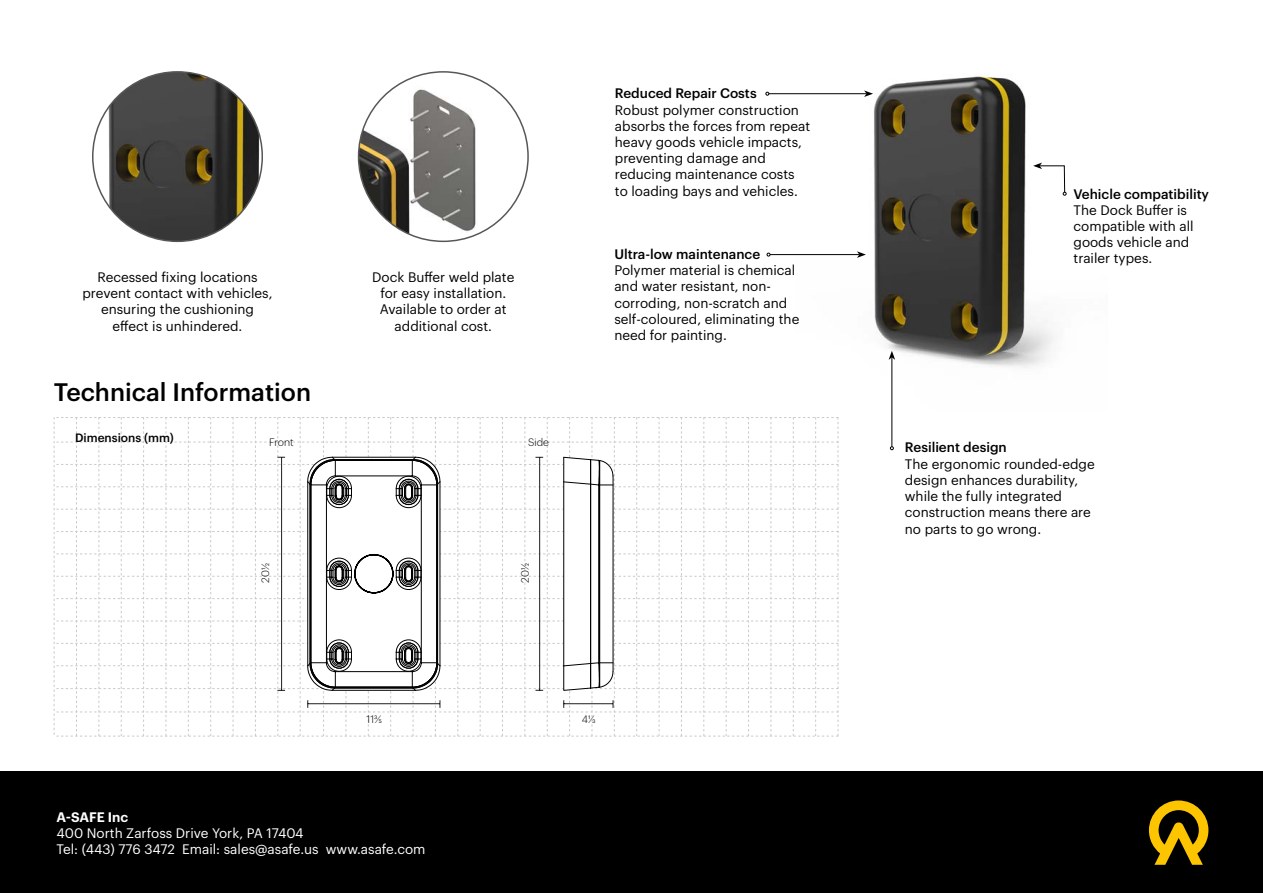
<style>
.page{position:relative;width:1263px;height:893px;background:#fff}
.page>*{position:absolute;margin:0;border:0;box-sizing:border-box;transform-origin:0 0}
.t1{font:500 24.75px "Graphik";color:#000}
.t2{font:13.5px/16.2px "Graphik";color:#000}
.t3{font:13.5px/16.2px "Graphik";color:#fff}
.t4{font:500 13.5px "Graphik";color:#000}
.t5{font:600 13.5px "Graphik";color:#fff}
.t6{font:500 11.85px "Graphik";color:#000}
.t7{font:300 10.5px "Graphik";letter-spacing:-.005em;color:#000}
</style>
<div class="page">
<div style="left:0;top:771px;width:1263px;height:122px;background:#000"></div>
<svg style="left:1149px;top:800px;width:59px;height:65px"></svg>
<img style="left:93px;top:72px;width:169px;height:169px;border-radius:85px">
<img style="left:359px;top:85px;width:121px;height:156px">
<svg style="left:54px;top:417px;width:785px;height:320px"></svg>
<hr style="left:332px;top:457px;width:83px;height:1px;background:#000">
<hr style="left:439px;top:482px;width:1px;height:184px;background:#000">
<hr style="left:332px;top:690px;width:83px;height:1px;background:#000">
<hr style="left:307px;top:482px;width:1px;height:184px;background:#000">
<img style="left:794px;top:75px;width:273px;height:336px">
<hr style="left:769px;top:93px;width:97px;height:1px;background:#000">
<svg style="left:864px;top:90px;width:9px;height:7px"></svg>
<svg style="left:765px;top:92px;width:4px;height:4px"></svg>
<hr style="left:892px;top:357px;width:1px;height:90px;background:#000">
<svg style="left:889px;top:351px;width:6px;height:9px"></svg>
<svg style="left:890px;top:446px;width:4px;height:4px"></svg>
<hr style="left:770px;top:254px;width:89px;height:1px;background:#000">
<svg style="left:857px;top:251px;width:9px;height:7px"></svg>
<svg style="left:1033px;top:163px;width:33px;height:33px"></svg>
<p class="t2" style="left:82px;top:268px;width:192px;text-align:center">Recessed fixing locations prevent contact with vehicles, ensuring the cushioning effect is unhindered.</p>
<p class="t2" style="left:372px;top:268px;width:144px;text-align:center">Dock Buffer weld plate for easy installation.<br>Available to order at additional cost.</p>
<h1 class="t1" style="left:54px;top:374px;width:259px">Technical Information</h1>
<p class="t6" style="left:75px;top:429px;width:100px">Dimensions (mm)</p>
<p class="t7" style="left:269px;top:435px;width:26px">Front</p>
<p class="t7" style="left:528px;top:435px;width:22px">Side</p>
<p class="t7" style="left:258px;top:583px;width:21px;rotate:-90deg">201/2</p>
<p class="t7" style="left:517px;top:583px;width:21px;rotate:-90deg">201/2</p>
<p class="t4" style="left:615px;top:83px;width:143px">Reduced Repair Costs</p>
<p class="t2" style="left:615px;top:101px;width:197px">Robust polymer construction absorbs the forces from repeat heavy goods vehicle impacts, preventing damage and reducing maintenance costs to loading bays and vehicles.</p>
<p class="t4" style="left:614px;top:244px;width:147px">Ultra-low maintenance</p>
<p class="t2" style="left:614px;top:261px;width:186px">Polymer material is chemical and water resistant, non&shy;corroding, non-scratch and self-coloured, eliminating the need for painting.</p>
<p class="t7" style="left:367px;top:711px;width:17px">113/5</p>
<p class="t7" style="left:582px;top:711px;width:15px">41/3</p>
<p class="t5" style="left:57px;top:807px;width:73px">A-SAFE Inc</p>
<p class="t3" style="left:57px;top:824px;width:370px">400 North Zarfoss Drive York, PA 17404<br>Tel: (443) 776 3472 Email: sales@asafe.us www.asafe.com</p>
<p class="t4" style="left:1073px;top:183px;width:137px">Vehicle compatibility</p>
<p class="t2" style="left:1073px;top:201px;width:122px">The Dock Buffer is compatible with all goods vehicle and trailer types.</p>
<p class="t4" style="left:905px;top:437px;width:103px">Resilient design</p>
<p class="t2" style="left:905px;top:455px;width:191px">The ergonomic rounded-edge design enhances durability, while the fully integrated construction means there are no parts to go wrong.</p>
</div>
